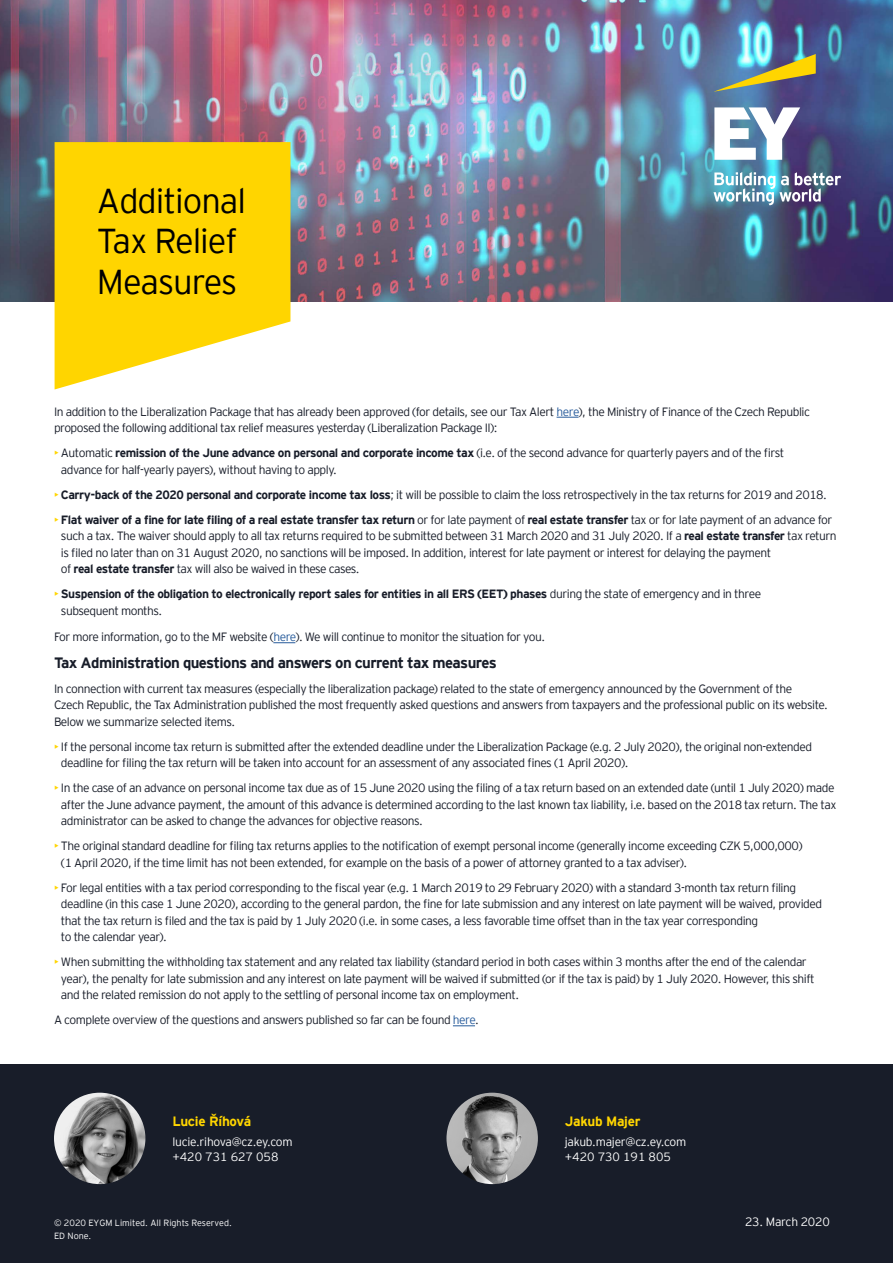
<style>
.page{position:relative;width:893px;height:1263px;background:#fff}
.page>*{position:absolute;margin:0;border:0;box-sizing:border-box;transform-origin:0 0}
.t1{font:300 34.5px/40.5px "EY Interstate";letter-spacing:-.03em;color:#000}
.t2{font:700 15px "EY Interstate";letter-spacing:-.04em;color:#181d29}
.t3{font:700 13.5px "EY Interstate";letter-spacing:-.02em;color:#ffd500}
.t4{font:300 12px/16.5px "EY Interstate";letter-spacing:-.04em;color:#181d29}
.t5{font:700 12px/16.5px "EY Interstate";letter-spacing:-.04em;color:#181d29}
.t6{font:300 12px/15px "EY Interstate";letter-spacing:-.02em;color:#fff}
.t7{font:300 9px/13.5px "EY Interstate";color:#fff}
.s1{color:#275b9b}
.s2{color:#ffd500}
.s3{font-weight:700}
.s4{font-weight:300;color:#ffd500}
.s5{font-weight:300}
</style>
<div class="page">
<div style="left:0;top:1064px;width:893px;height:199px;background:#181d29"></div>
<img style="left:0;top:0;width:893px;height:302px">
<svg style="left:713px;top:54px;width:103px;height:38px;background:#82937e"></svg>
<img style="left:713px;top:107px;width:128px;height:98px">
<svg style="left:55px;top:142px;width:235px;height:247px;background:#feda22"></svg>
<svg style="left:557px;top:417px;width:21px;height:1px"></svg>
<svg style="left:273px;top:642px;width:22px;height:1px"></svg>
<svg style="left:453px;top:1025px;width:22px;height:1px"></svg>
<img style="left:54px;top:1093px;width:91px;height:91px;border-radius:46px">
<img style="left:446px;top:1093px;width:92px;height:91px;border-radius:46px">
<h1 class="t1" style="left:97px;top:178px;width:151px">Additional<br>Tax Relief<br>Measures</h1>
<p class="t4" style="left:54px;top:402px;width:758px">In addition to the Liberalization Package that has already been approved (for details, see our Tax Alert <span class="s1">here</span>), the Ministry of Finance of the Czech Republic proposed the following additional tax relief measures yesterday (Liberalization Package II):</p>
<p class="t4" style="left:61px;top:444px;width:725px;text-indent:-7px"><span class="s2">•</span> Automatic <span class="s3">remission of the June advance on personal and corporate income tax</span> (i.e. of the second advance for quarterly payers and of the first advance for half-yearly payers), without having to apply.</p>
<p class="t4" style="left:54px;top:485px;width:774px"><span class="s2">•</span> <span class="s3">Carry-back of the 2020 personal and corporate income tax loss</span>; it will be possible to claim the loss retrospectively in the tax returns for 2019 and 2018.</p>
<p class="t4" style="left:61px;top:510px;width:777px;text-indent:-7px"><span class="s2">•</span> <span class="s3">Flat waiver of a fine for late filing of a real estate transfer tax return</span> or for late payment of <span class="s3">real estate transfer</span> tax or for late payment of an advance for such a tax. The waiver should apply to all tax returns required to be submitted between 31 March 2020 and 31 July 2020. If a <span class="s3">real estate transfer</span> tax return is filed no later than on 31 August 2020, no sanctions will be imposed. In addition, interest for late payment or interest for delaying the payment<br>of <span class="s3">real estate transfer</span> tax will also be waived in these cases.</p>
<p class="t5" style="left:61px;top:585px;width:702px;text-indent:-7px"><span class="s4">•</span> Suspension of the obligation to electronically report sales for entities in all ERS (EET) phases <span class="s5">during the state of emergency and in three subsequent months.</span></p>
<p class="t4" style="left:54px;top:628px;width:493px">For more information, go to the MF website (<span class="s1">here</span>). We will continue to monitor the situation for you.</p>
<p class="t2" style="left:54px;top:652px;width:444px">Tax Administration questions and answers on current tax measures</p>
<p class="t4" style="left:54px;top:679px;width:775px">In connection with current tax measures (especially the liberalization package) related to the state of emergency announced by the Government of the<br>Czech Republic, the Tax Administration published the most frequently asked questions and answers from taxpayers and the professional public on its website.<br>Below we summarize selected items.</p>
<p class="t4" style="left:61px;top:737px;width:753px;text-indent:-7px"><span class="s2">•</span> If the personal income tax return is submitted after the extended deadline under the Liberalization Package (e.g. 2 July 2020), the original non-extended deadline for filing the tax return will be taken into account for an assessment of any associated fines (1 April 2020).</p>
<p class="t4" style="left:61px;top:779px;width:777px;text-indent:-7px"><span class="s2">•</span> In the case of an advance on personal income tax due as of 15 June 2020 using the filing of a tax return based on an extended date (until 1 July 2020) made after the June advance payment, the amount of this advance is determined according to the last known tax liability, i.e. based on the 2018 tax return. The tax administrator can be asked to change the advances for objective reasons.</p>
<p class="t4" style="left:61px;top:837px;width:743px;text-indent:-7px"><span class="s2">•</span> The original standard deadline for filing tax returns applies to the notification of exempt personal income (generally income exceeding CZK 5,000,000) (1 April 2020, if the time limit has not been extended, for example on the basis of a power of attorney granted to a tax adviser).</p>
<p class="t4" style="left:61px;top:879px;width:763px;text-indent:-7px"><span class="s2">•</span> For legal entities with a tax period corresponding to the fiscal year (e.g. 1 March 2019 to 29 February 2020) with a standard 3-month tax return filing deadline (in this case 1 June 2020), according to the general pardon, the fine for late submission and any interest on late payment will be waived, provided that the tax return is filed and the tax is paid by 1 July 2020 (i.e. in some cases, a less favorable time offset than in the tax year corresponding<br>to the calendar year).</p>
<p class="t4" style="left:61px;top:953px;width:755px;text-indent:-7px"><span class="s2">•</span> When submitting the withholding tax statement and any related tax liability (standard period in both cases within 3 months after the end of the calendar year), the penalty for late submission and any interest on late payment will be waived if submitted (or if the tax is paid) by 1 July 2020. However, this shift and the related remission do not apply to the settling of personal income tax on employment.</p>
<p class="t4" style="left:54px;top:1011px;width:426px">A complete overview of the questions and answers published so far can be found <span class="s1">here</span>.</p>
<p class="t3" style="left:172px;top:1112px;width:80px">Lucie Říhová</p>
<p class="t6" style="left:172px;top:1133px;width:122px">lucie.rihova@cz.ey.com +420 731 627 058</p>
<p class="t7" style="left:54px;top:1215px;width:179px">© 2020 EYGM Limited. All Rights Reserved.<br>ED None.</p>
<p class="t3" style="left:565px;top:1112px;width:77px">Jakub Majer</p>
<p class="t6" style="left:565px;top:1133px;width:123px">jakub.majer@cz.ey.com +420 730 191 805</p>
<p class="t6" style="left:745px;top:1213px;width:86px">23. March 2020</p>
</div>
